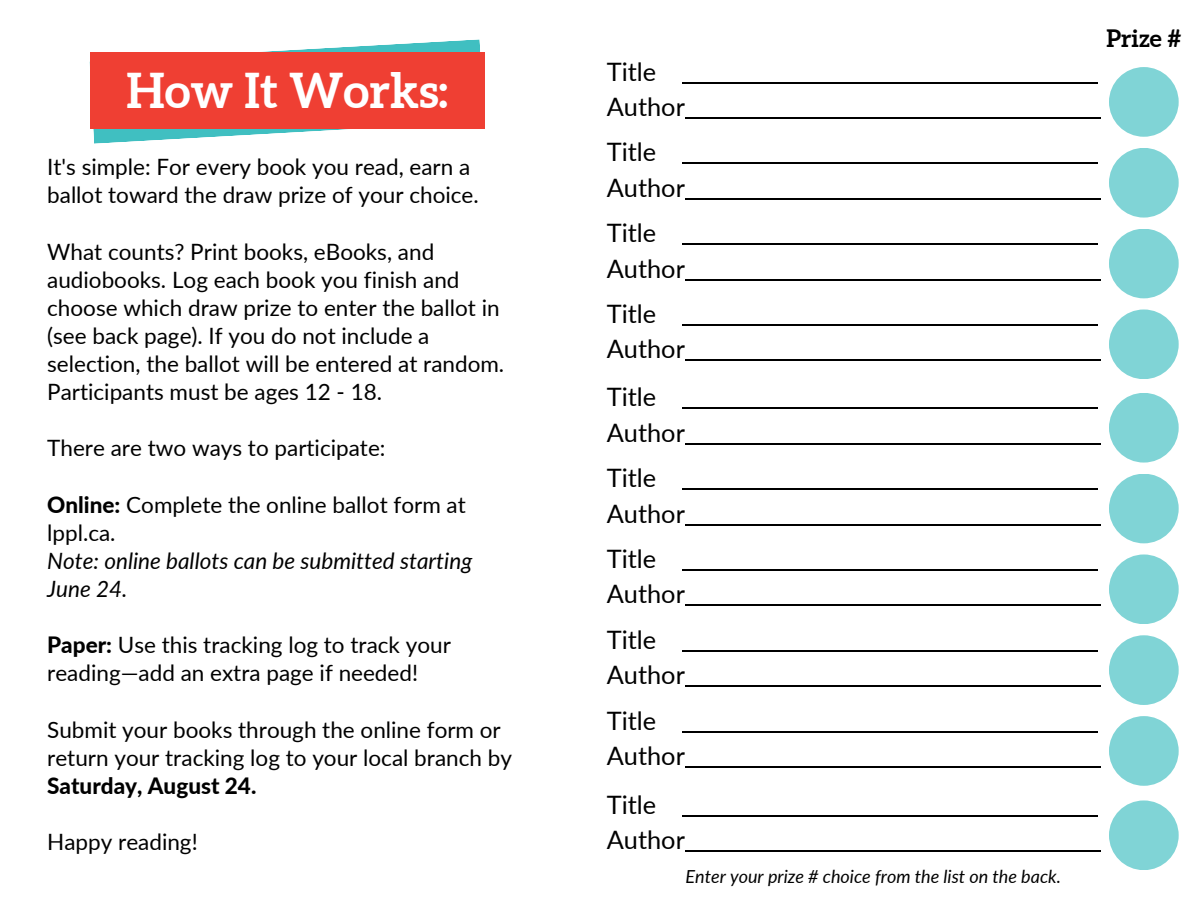
<style>
.page{position:relative;width:1188px;height:918px;background:#fff}
.page>*{position:absolute;margin:0;border:0;box-sizing:border-box;transform-origin:0 0}
.t1{font:700 48px "Aleo";color:#fff}
.t2{font:25.35px/35.4px "Lato";color:#000}
.t3{font:700 24px "Aleo";color:#000}
.t4{font:22.5px/28.2px "Lato";color:#000}
.t5{font:italic 22.5px/28.2px "Lato";color:#000}
.t6{font:italic 18px "Lato";color:#000}
.s1{font-weight:800;font-style:normal}
.s2{font-style:normal}
.s3{font-weight:800}
</style>
<div class="page">
<hr style="left:682px;top:82px;width:416px;height:1px;background:#000">
<hr style="left:685px;top:117px;width:415px;height:2px;background:#000">
<div style="left:1109px;top:67px;width:70px;height:70px;background:#80d4d6;border-radius:50%"></div>
<hr style="left:682px;top:163px;width:416px;height:1px;background:#000">
<hr style="left:685px;top:198px;width:415px;height:1px;background:#000">
<div style="left:1109px;top:148px;width:70px;height:70px;background:#80d4d6;border-radius:50%"></div>
<hr style="left:682px;top:244px;width:416px;height:1px;background:#000">
<hr style="left:685px;top:279px;width:415px;height:1px;background:#000">
<div style="left:1109px;top:229px;width:70px;height:69px;background:#80d4d6;border-radius:50%"></div>
<hr style="left:682px;top:324px;width:416px;height:2px;background:#000">
<hr style="left:685px;top:360px;width:415px;height:1px;background:#000">
<div style="left:1109px;top:309px;width:70px;height:70px;background:#80d4d6;border-radius:50%"></div>
<hr style="left:682px;top:408px;width:416px;height:1px;background:#000">
<hr style="left:685px;top:443px;width:415px;height:1px;background:#000">
<div style="left:1109px;top:393px;width:70px;height:70px;background:#80d4d6;border-radius:50%"></div>
<hr style="left:682px;top:489px;width:416px;height:1px;background:#000">
<hr style="left:685px;top:524px;width:415px;height:1px;background:#000">
<div style="left:1109px;top:474px;width:70px;height:69px;background:#80d4d6;border-radius:50%"></div>
<hr style="left:682px;top:569px;width:416px;height:2px;background:#000">
<hr style="left:685px;top:605px;width:415px;height:1px;background:#000">
<div style="left:1109px;top:554px;width:70px;height:70px;background:#80d4d6;border-radius:50%"></div>
<hr style="left:682px;top:650px;width:416px;height:2px;background:#000">
<hr style="left:685px;top:686px;width:415px;height:1px;background:#000">
<div style="left:1109px;top:635px;width:70px;height:70px;background:#80d4d6;border-radius:50%"></div>
<hr style="left:682px;top:731px;width:416px;height:1px;background:#000">
<hr style="left:685px;top:766px;width:415px;height:2px;background:#000">
<div style="left:1109px;top:716px;width:70px;height:70px;background:#80d4d6;border-radius:50%"></div>
<hr style="left:682px;top:815px;width:416px;height:2px;background:#000">
<hr style="left:685px;top:851px;width:415px;height:1px;background:#000">
<div style="left:1109px;top:800px;width:70px;height:70px;background:#80d4d6;border-radius:50%"></div>
<svg style="left:89px;top:39px;width:391px;height:105px"></svg>
<div style="left:90px;top:52px;width:394px;height:77px;background:#ef3f33"></div>
<h3 class="t1" style="left:126px;top:63px;width:323px">How It Works:</h3>
<h3 class="t4" style="left:47px;top:152px;width:433px">It's simple: For every book you read, earn a ballot toward the draw prize of your choice.</h3>
<h3 class="t4" style="left:47px;top:237px;width:459px">What counts? Print books, eBooks, and audiobooks. Log each book you finish and choose which draw prize to enter the ballot in (see back page). If you do not include a selection, the ballot will be entered at random.<br>Participants must be ages 12 - 18.</h3>
<h3 class="t4" style="left:47px;top:434px;width:340px">There are two ways to participate:</h3>
<h3 class="t5" style="left:47px;top:490px;width:427px"><span class="s1">Online:</span> <span class="s2">Complete the online ballot form at lppl.ca.<br></span>Note: online ballots can be submitted starting<br>June 24.</h3>
<h3 class="t4" style="left:47px;top:631px;width:405px"><span class="s3">Paper:</span> Use this tracking log to track your reading—add an extra page if needed!</h3>
<h3 class="t4" style="left:47px;top:715px;width:466px">Submit your books through the online form or return your tracking log to your local branch by<br><span class="s3">Saturday, August 24.</span></h3>
<h3 class="t4" style="left:47px;top:827px;width:152px">Happy reading!</h3>
<h1 class="t2" style="left:607px;top:53px;width:80px">Title<br>Author</h1>
<h4 class="t2" style="left:607px;top:134px;width:80px">Title<br>Author</h4>
<h4 class="t2" style="left:607px;top:215px;width:80px">Title<br>Author</h4>
<h4 class="t2" style="left:607px;top:296px;width:80px">Title<br>Author</h4>
<h4 class="t2" style="left:607px;top:379px;width:80px">Title<br>Author</h4>
<h4 class="t2" style="left:607px;top:460px;width:80px">Title<br>Author</h4>
<h4 class="t2" style="left:607px;top:541px;width:80px">Title<br>Author</h4>
<h4 class="t2" style="left:607px;top:621px;width:80px">Title<br>Author</h4>
<h2 class="t2" style="left:607px;top:702px;width:80px">Title<br>Author</h2>
<h3 class="t2" style="left:607px;top:787px;width:80px">Title<br>Author</h3>
<p class="t6" style="left:686px;top:865px;width:377px">Enter your prize # choice from the list on the back.</p>
<h3 class="t3" style="left:1106px;top:24px;width:76px">Prize #</h3>
</div>
